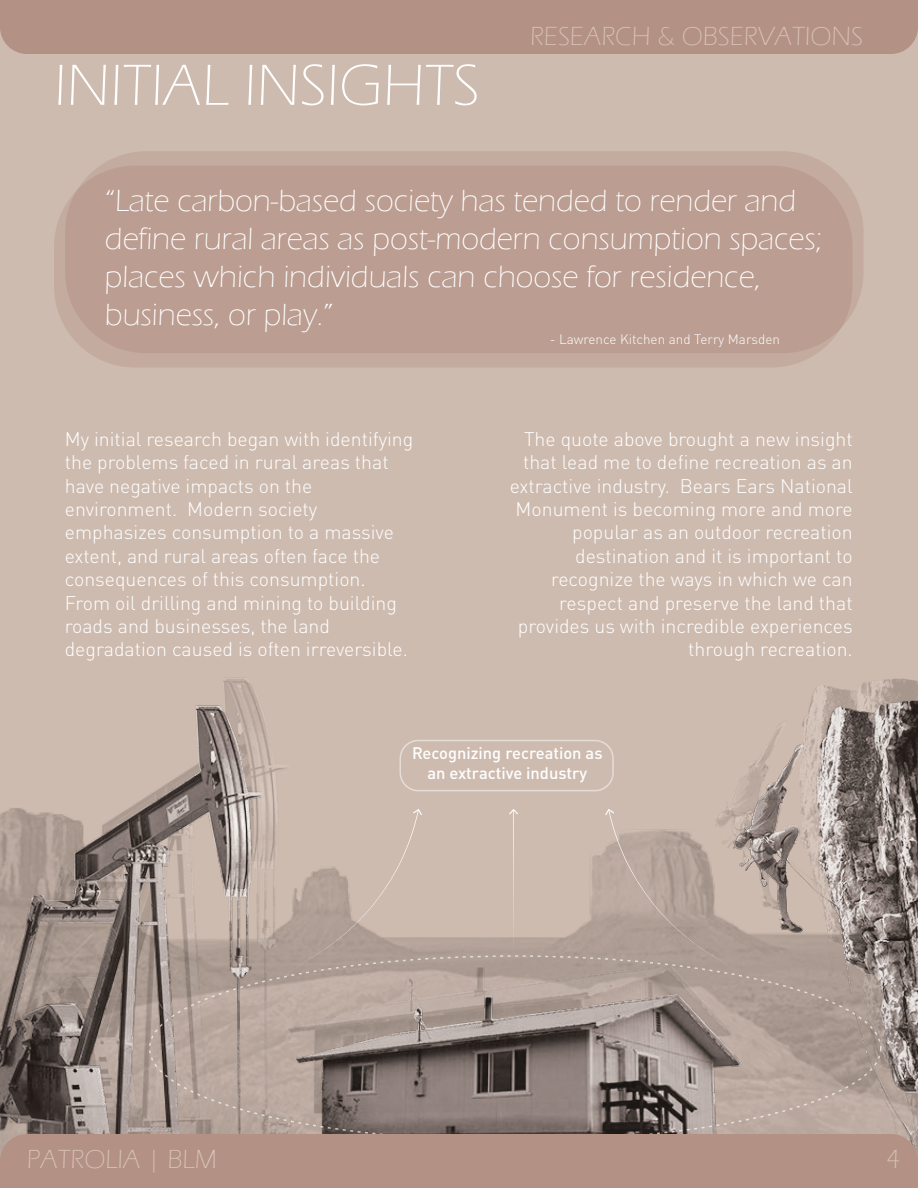
<style>
.page{position:relative;width:918px;height:1188px;background:#cebbaf}
.page>*{position:absolute;margin:0;border:0;box-sizing:border-box;transform-origin:0 0}
.t1{font:300 60px "Eras ITC";color:#fff}
.t2{font:300 31.5px/37.8px "Eras ITC";color:#fff}
.t3{font:300 27px "Eras ITC";color:#d8c3b7}
.t4{font:300 19.5px/23.4px "DINOT";color:#fff}
.t5{font:500 16.5px/19.8px "DINOT";color:#fff;text-align:center}
.t6{font:300 13.5px "DINOT";color:#fff}
</style>
<div class="page">
<img style="left:0;top:801px;width:140px;height:333px">
<img style="left:140px;top:678px;width:116px;height:456px">
<img style="left:148px;top:698px;width:203px;height:436px">
<img style="left:351px;top:678px;width:567px;height:456px">
<img style="left:368px;top:701px;width:550px;height:433px">
<svg style="left:282px;top:809px;width:140px;height:167px"></svg>
<svg style="left:605px;top:809px;width:140px;height:167px"></svg>
<hr style="left:513px;top:810px;width:1px;height:146px;background:#fff">
<svg style="left:509px;top:809px;width:9px;height:6px"></svg>
<div style="left:400px;top:740px;width:214px;height:51px;border:2px solid #fff;border-radius:18px"></div>
<div style="left:65px;top:151px;width:799px;height:202px;background:#c4ab9f;border-radius:81px"></div>
<div style="left:54px;top:166px;width:799px;height:202px;background:linear-gradient(to right,#bc9f93,#bb9d91);border-radius:81px"></div>
<div style="left:0;top:1134px;width:918px;height:54px;background:#b49185"></div>
<div style="left:0;top:0;width:918px;height:54px;background:#b49185"></div>
<h1 class="t1" style="left:54px;top:52px;width:427px">INITIAL INSIGHTS</h1>
<h3 class="t3" style="left:530px;top:21px;width:334px">RESEARCH &amp; OBSERVATIONS</h3>
<h2 class="t2" style="left:105px;top:183px;width:719px">“Late carbon-based society has tended to render and define rural areas as post-modern consumption spaces; places which individuals can choose for residence, business, or play.”</h2>
<p class="t6" style="left:550px;top:329px;width:232px">- Lawrence Kitchen and Terry Marsden</p>
<p class="t4" style="left:65px;top:426px;width:350px">My initial research began with identifying the problems faced in rural areas that have negative impacts on the environment. Modern society emphasizes consumption to a massive extent, and rural areas often face the consequences of this consumption.<br>From oil drilling and mining to building roads and businesses, the land degradation caused is often irreversible.</p>
<p class="t4" style="left:510px;top:426px;width:345px;text-align:right">The quote above brought a new insight that lead me to define recreation as an extractive industry. Bears Ears National Monument is becoming more and more popular as an outdoor recreation destination and it is important to recognize the ways in which we can respect and preserve the land that provides us with incredible experiences through recreation.</p>
<p class="t5" style="left:412px;top:742px;width:192px">Recognizing recreation as an extractive industry</p>
<h3 class="t3" style="left:27px;top:1145px;width:192px">PATROLIA | BLM</h3>
<h3 class="t3" style="left:886px;top:1145px;width:16px">4</h3>
</div>
